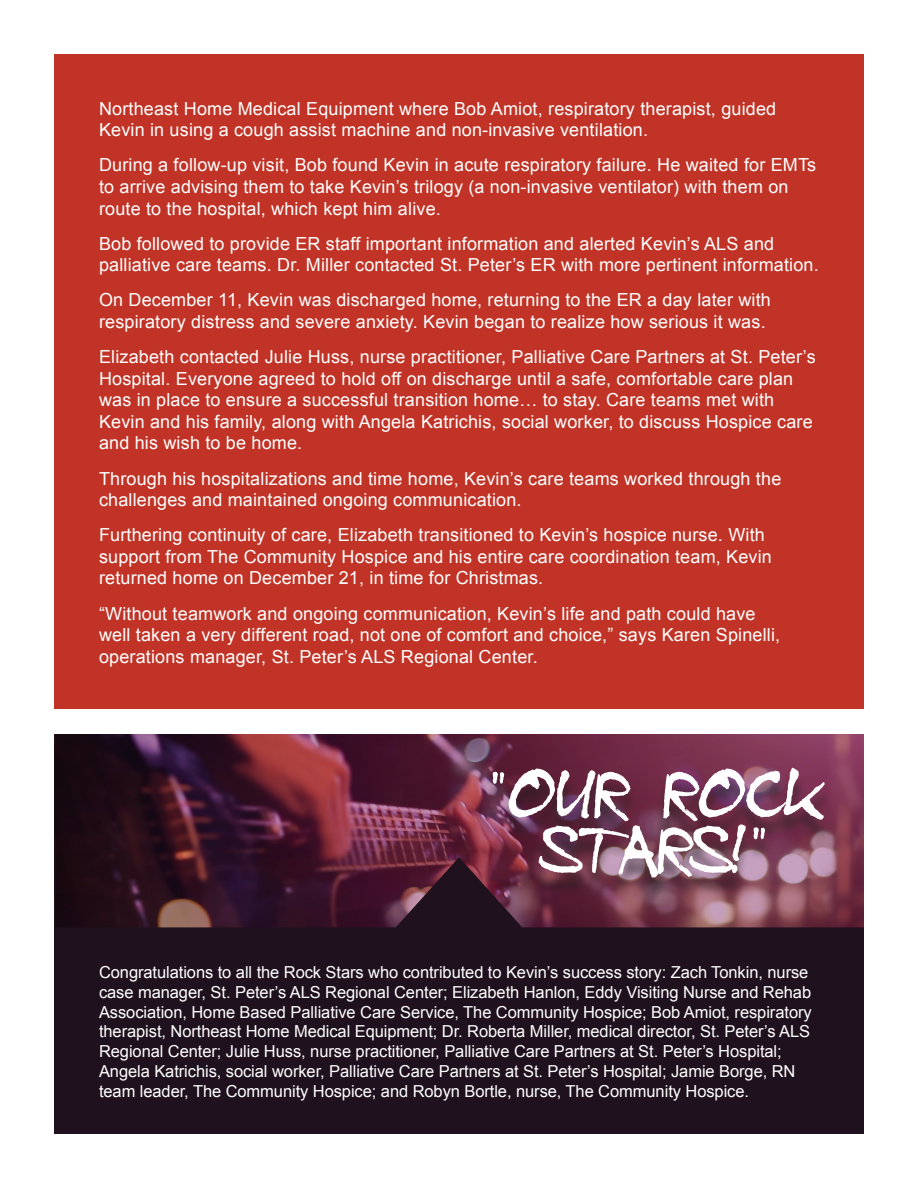
<style>
.page{position:relative;width:918px;height:1188px;background:#fff}
.page>*{position:absolute;margin:0;border:0;box-sizing:border-box;transform-origin:0 0}
.t1{font:60px/55.5px "blzee";letter-spacing:.025em;color:#fff;text-align:center}
.t2{font:18px/21.6px "Arial";letter-spacing:.01em;color:#fff}
.t3{font:16.5px/19.8px "Arial";letter-spacing:-.005em;color:#fff}
</style>
<div class="page">
<svg style="left:54px;top:734px;width:810px;height:123px;background:#5b2439"></svg>
<svg style="left:54px;top:857px;width:810px;height:277px;background:#271421"></svg>
<div style="left:485px;top:775px;width:348px;height:126px;background:#231f20;opacity:.56"></div>
<div style="left:54px;top:54px;width:810px;height:654px;background:#c03326"></div>
<p class="t2" style="left:99px;top:98px;width:679px">Northeast Home Medical Equipment where Bob Amiot, respiratory therapist, guided<br>Kevin in using a cough assist machine and non-invasive ventilation.</p>
<p class="t2" style="left:99px;top:154px;width:719px">During a follow-up visit, Bob found Kevin in acute respiratory failure. He waited for EMTs to arrive advising them to take Kevin’s trilogy (a non-invasive ventilator) with them on route to the hospital, which kept him alive.</p>
<p class="t2" style="left:99px;top:233px;width:721px">Bob followed to provide ER staff important information and alerted Kevin’s ALS and palliative care teams. Dr. Miller contacted St. Peter’s ER with more pertinent information.</p>
<p class="t2" style="left:99px;top:289px;width:673px">On December 11, Kevin was discharged home, returning to the ER a day later with respiratory distress and severe anxiety. Kevin began to realize how serious it was.</p>
<p class="t2" style="left:99px;top:346px;width:718px">Elizabeth contacted Julie Huss, nurse practitioner, Palliative Care Partners at St. Peter’s Hospital. Everyone agreed to hold off on discharge until a safe, comfortable care plan was in place to ensure a successful transition home… to stay. Care teams met with Kevin and his family, along with Angela Katrichis, social worker, to discuss Hospice care and his wish to be home.</p>
<p class="t2" style="left:99px;top:468px;width:684px">Through his hospitalizations and time home, Kevin’s care teams worked through the challenges and maintained ongoing communication.</p>
<p class="t2" style="left:99px;top:524px;width:674px">Furthering continuity of care, Elizabeth transitioned to Kevin’s hospice nurse. With support from The Community Hospice and his entire care coordination team, Kevin returned home on December 21, in time for Christmas.</p>
<p class="t2" style="left:99px;top:603px;width:683px">“Without teamwork and ongoing communication, Kevin’s life and path could have well taken a very different road, not one of comfort and choice,” says Karen Spinelli, operations manager, St. Peter’s ALS Regional Center.</p>
<h1 class="t1" style="left:486px;top:777px;width:339px">"OUR ROCK<br>STARS!"</h1>
<p class="t3" style="left:99px;top:962px;width:714px">Congratulations to all the Rock Stars who contributed to Kevin’s success story: Zach Tonkin, nurse case manager, St. Peter’s ALS Regional Center; Elizabeth Hanlon, Eddy Visiting Nurse and Rehab Association, Home Based Palliative Care Service, The Community Hospice; Bob Amiot, respiratory therapist, Northeast Home Medical Equipment; Dr. Roberta Miller, medical director, St. Peter’s ALS Regional Center; Julie Huss, nurse practitioner, Palliative Care Partners at St. Peter’s Hospital; Angela Katrichis, social worker, Palliative Care Partners at St. Peter’s Hospital; Jamie Borge, RN team leader, The Community Hospice; and Robyn Bortle, nurse, The Community Hospice.</p>
</div>
